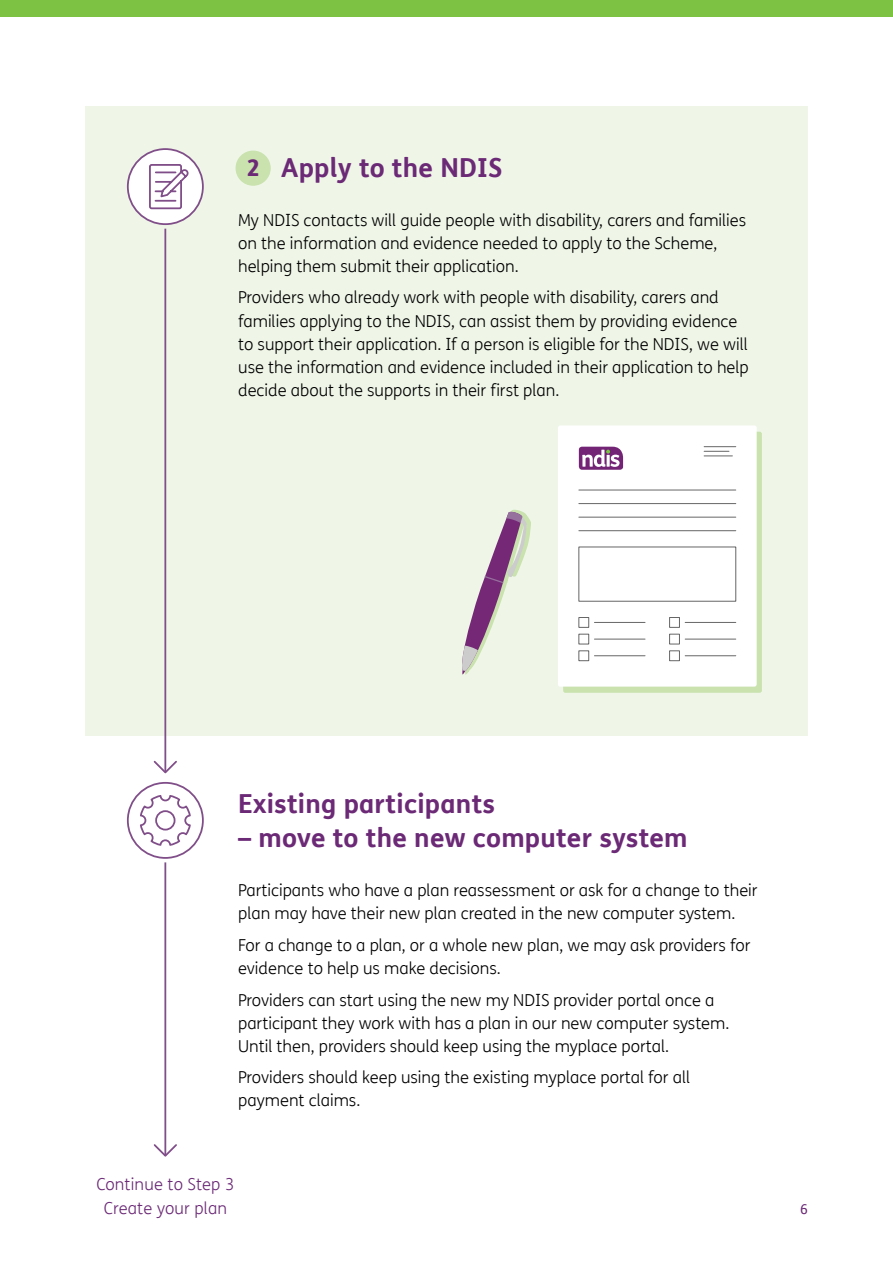
<style>
.page{position:relative;width:893px;height:1263px;background:#fff}
.page>*{position:absolute;margin:0;border:0;box-sizing:border-box;transform-origin:0 0}
.t1{font:700 26.25px "FS Me Pro";letter-spacing:.01em;color:#6b2976}
.t2{font:800 22.8px "FS Me Pro";color:#6b2976}
.Body{font:300 16.5px/23.1px "FS Me Pro";color:#000}
.t3{font:300 16.5px/23.1px "FS Me Pro";letter-spacing:.01em;color:#6b2976;text-align:center}
.Page_footer{font:13.5px "FS Me Pro";color:#6b2976}
</style>
<div class="page">
<div style="left:0;top:0;width:893px;height:17px;background:#7dc243"></div>
<hr style="left:164px;top:842px;width:2px;height:313px;background:#804e88">
<svg style="left:153px;top:1142px;width:24px;height:15px"></svg>
<div style="left:123px;top:778px;width:84px;height:84px;border:9px solid #fff;border-radius:50%"></div>
<div style="left:128px;top:783px;width:75px;height:75px;background:#fff;border-radius:50%"></div>
<svg style="left:139px;top:794px;width:53px;height:53px"></svg>
<div style="left:127px;top:782px;width:77px;height:77px;border:2px solid #804e88;border-radius:50%"></div>
<div style="left:85px;top:106px;width:723px;height:630px;background:#eff6e8"></div>
<hr style="left:164px;top:204px;width:2px;height:568px;background:#804e88">
<svg style="left:153px;top:759px;width:24px;height:15px"></svg>
<div style="left:123px;top:145px;width:84px;height:84px;border:9px solid #eff6e8;border-radius:50%"></div>
<div style="left:128px;top:149px;width:75px;height:75px;background:#fff;border-radius:50%"></div>
<svg style="left:149px;top:164px;width:40px;height:46px"></svg>
<div style="left:127px;top:148px;width:77px;height:77px;border:2px solid #804e88;border-radius:50%"></div>
<div style="left:236px;top:151px;width:35px;height:35px;background:#c9e2ae;border-radius:50%"></div>
<div style="left:563px;top:432px;width:199px;height:261px;background:#c9e2ae;border-radius:2px"></div>
<div style="left:558px;top:425px;width:199px;height:262px;background:#fff;border-radius:2px"></div>
<svg style="left:578px;top:446px;width:159px;height:215px"></svg>
<svg style="left:462px;top:509px;width:69px;height:166px"></svg>
<h3 class="t1" style="left:238px;top:147px;width:266px">2. Apply to the NDIS</h3>
<p class="Body" style="left:238px;top:208px;width:510px">My NDIS contacts will guide people with disability, carers and families on the information and evidence needed to apply to the Scheme, helping them submit their application.</p>
<p class="Body" style="left:238px;top:286px;width:512px">Providers who already work with people with disability, carers and families applying to the NDIS, can assist them by providing evidence to support their application. If a person is eligible for the NDIS, we will use the information and evidence included in their application to help decide about the supports in their first plan.</p>
<p class="t2" style="left:246px;top:150px;width:15px">2</p>
<h3 class="t1" style="left:238px;top:784px;width:258px">Existing participants</h3>
<h3 class="t1" style="left:238px;top:818px;width:451px">– move to the new computer system</h3>
<p class="Body" style="left:238px;top:878px;width:521px">Participants who have a plan reassessment or ask for a change to their plan may have their new plan created in the new computer system.</p>
<p class="Body" style="left:238px;top:933px;width:514px">For a change to a plan, or a whole new plan, we may ask providers for evidence to help us make decisions.</p>
<p class="Body" style="left:238px;top:988px;width:493px">Providers can start using the new my NDIS provider portal once a participant they work with has a plan in our new computer system.<br>Until then, providers should keep using the myplace portal.</p>
<p class="Body" style="left:238px;top:1065px;width:453px">Providers should keep using the existing myplace portal for all payment claims.</p>
<h3 class="t3" style="left:96px;top:1173px;width:140px">Continue to Step 3<br>Create your plan</h3>
<p class="Page_footer" style="left:800px;top:1199px;width:9px">6</p>
</div>
